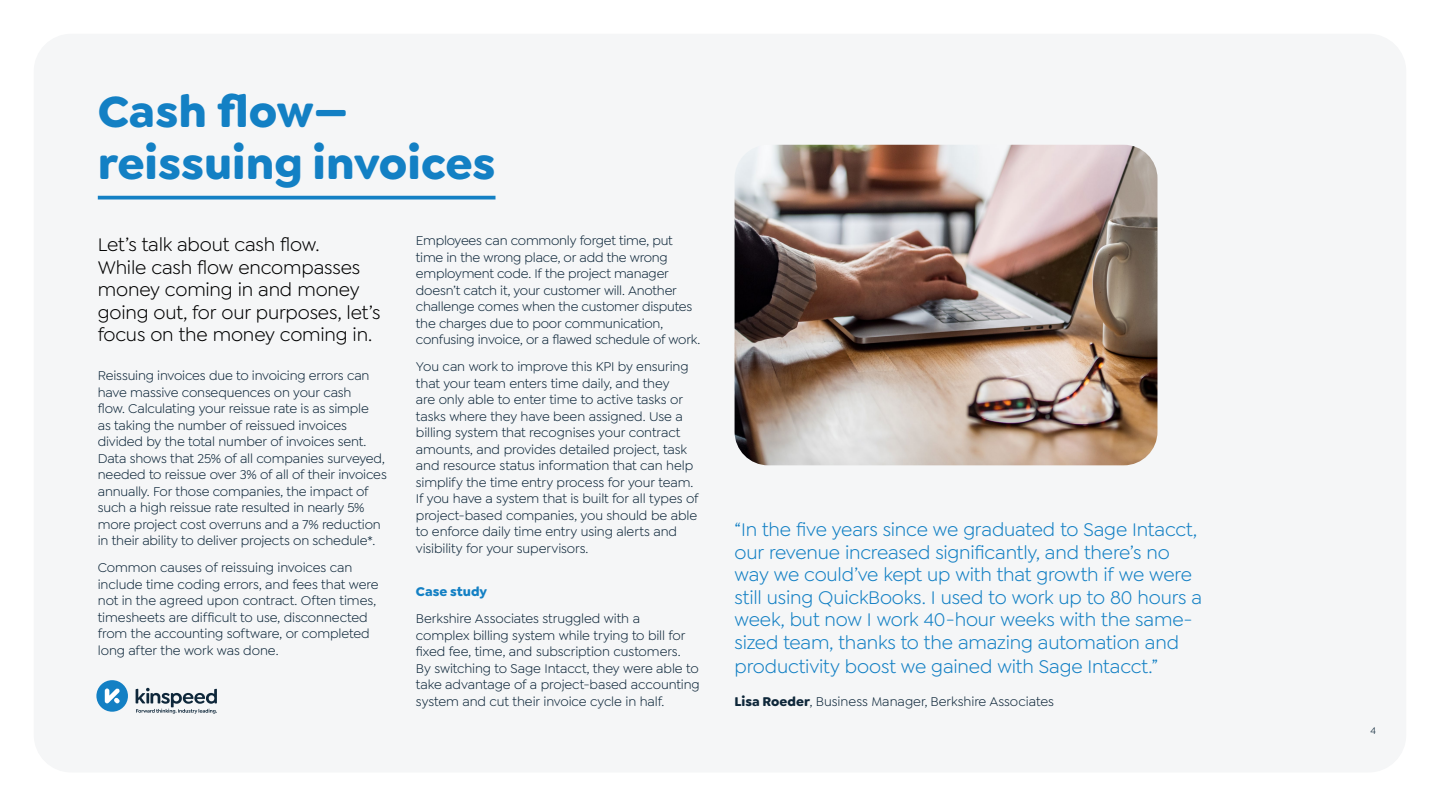
<style>
.page{position:relative;width:1440px;height:810px;background:#fff}
.page>*{position:absolute;margin:0;border:0;box-sizing:border-box;transform-origin:0 0}
.t1{font:700 46.42px/52.5px "Goldplay";color:#1380c4}
.t2{font:19.5px/22.7px "Goldplay";letter-spacing:-.01em;color:#1380c4}
.t3{font:19.5px/22.5px "Goldplay";letter-spacing:-.01em;color:#000}
.t4{font:13.5px/16.5px "Goldplay";letter-spacing:-.01em;color:#0e273a}
.t5{font:700 13.5px "Goldplay";color:#1380c4}
.t6{font:10.5px "Goldplay";color:#0e273a}
.s1{font-weight:700}
</style>
<div class="page">
<div style="left:34px;top:34px;width:1372px;height:738px;background:#f5f6f7;border-radius:38px"></div>
<svg style="left:98px;top:196px;width:398px;height:4px;background:#2f8eca"></svg>
<img style="left:735px;top:145px;width:422px;height:320px">
<div style="left:96px;top:680px;width:32px;height:32px;background:#1380c4;border-radius:50%"></div>
<svg style="left:105px;top:688px;width:15px;height:15px"></svg>
<svg style="left:136px;top:688px;width:81px;height:26px"></svg>
<h1 class="t1" style="left:98px;top:84px;width:399px">Cash flow— reissuing invoices</h1>
<h2 class="t3" style="left:98px;top:234px;width:284px">Let’s talk about cash flow.<br>While cash flow encompasses money coming in and money going out, for our purposes, let’s focus on the money coming in.</h2>
<p class="t4" style="left:98px;top:368px;width:291px">Reissuing invoices due to invoicing errors can have massive consequences on your cash<br>flow. Calculating your reissue rate is as simple<br>as taking the number of reissued invoices divided by the total number of invoices sent.<br>Data shows that 25% of all companies surveyed, needed to reissue over 3% of all of their invoices annually. For those companies, the impact of such a high reissue rate resulted in nearly 5% more project cost overruns and a 7% reduction in their ability to deliver projects on schedule*.</p>
<p class="t4" style="left:98px;top:559px;width:282px">Common causes of reissuing invoices can include time coding errors, and fees that were not in the agreed upon contract. Often times, timesheets are difficult to use, disconnected from the accounting software, or completed long after the work was done.</p>
<p class="t4" style="left:416px;top:232px;width:286px">Employees can commonly forget time, put time in the wrong place, or add the wrong employment code. If the project manager doesn’t catch it, your customer will. Another challenge comes when the customer disputes the charges due to poor communication, confusing invoice, or a flawed schedule of work.</p>
<p class="t4" style="left:416px;top:358px;width:284px">You can work to improve this KPI by ensuring that your team enters time daily, and they<br>are only able to enter time to active tasks or tasks where they have been assigned. Use a billing system that recognises your contract amounts, and provides detailed project, task and resource status information that can help simplify the time entry process for your team.<br>If you have a system that is built for all types of project-based companies, you should be able to enforce daily time entry using alerts and visibility for your supervisors.</p>
<p class="t5" style="left:416px;top:583px;width:73px">Case study</p>
<p class="t4" style="left:416px;top:610px;width:285px">Berkshire Associates struggled with a<br>complex billing system while trying to bill for fixed fee, time, and subscription customers.<br>By switching to Sage Intacct, they were able to take advantage of a project-based accounting system and cut their invoice cycle in half.</p>
<p class="t2" style="left:735px;top:518px;width:469px">“In the five years since we graduated to Sage Intacct, our revenue increased significantly, and there’s no way we could’ve kept up with that growth if we were still using QuickBooks. I used to work up to 80 hours a week, but now I work 40-hour weeks with the same&shy;sized team, thanks to the amazing automation and productivity boost we gained with Sage Intacct.”</p>
<p class="t4" style="left:735px;top:693px;width:321px"><span class="s1">Lisa Roeder</span>, Business Manager, Berkshire Associates</p>
<p class="t6" style="left:1371px;top:725px;width:7px">4</p>
</div>
